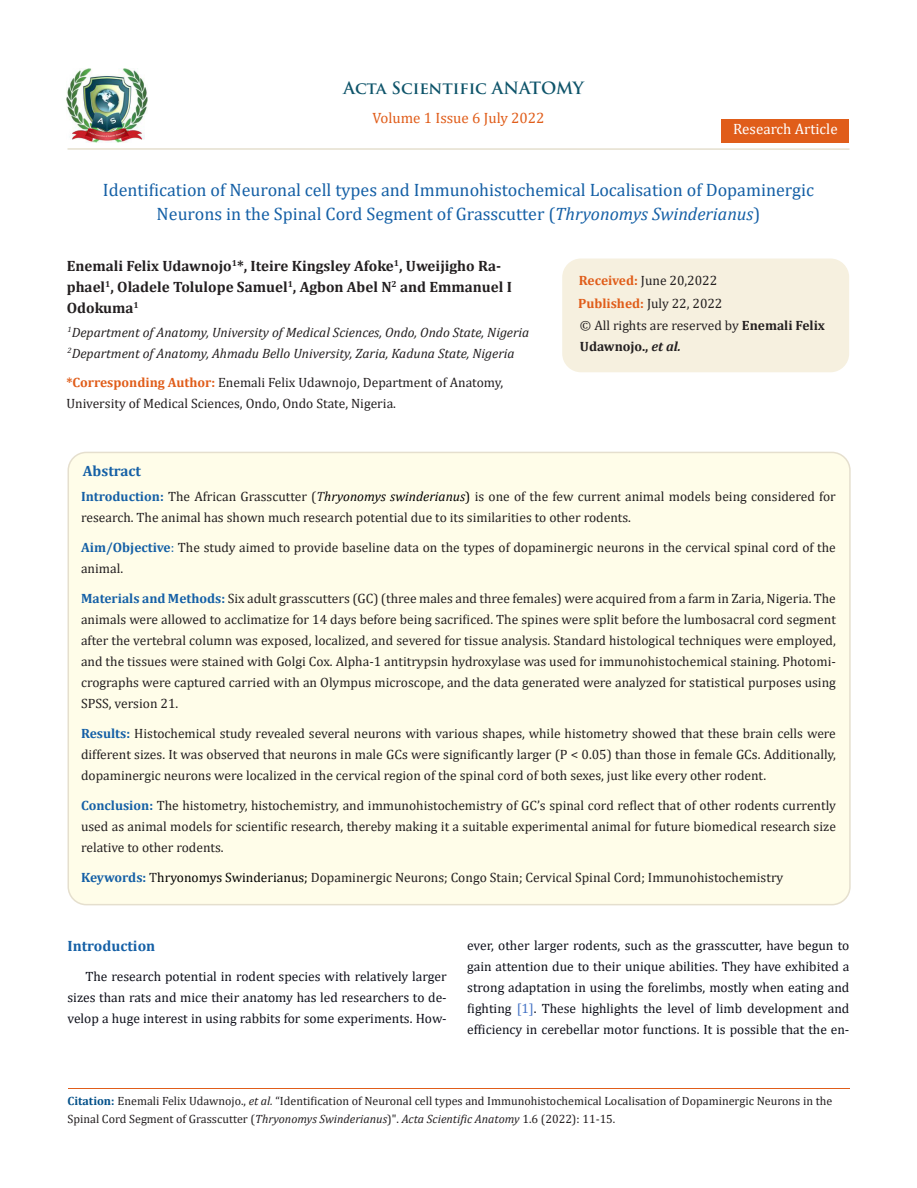
<style>
.page{position:relative;width:917px;height:1188px;background:#fff}
.page>*{position:absolute;margin:0;border:0;box-sizing:border-box;transform-origin:0 0}
.t1{font:18px/24px "Cambria";color:#1560a6;text-align:center}
.t2{font:700 16.5px "Trajan Pro";color:#0e546a}
.t3{font:700 15px/21px "Cambria";color:#231f20}
.t4{font:15px "Cambria";color:#e05d1a}
.Normal__Web{font:700 15px "Cambria";color:#1560a6}
.t5{font:15px "Cambria";color:#fff}
.t6{font:13.5px/21px "Cambria";color:#231f20}
.Normal__Web-2{font:13.5px/21px "Cambria";color:#0e101a;text-align:justify}
.t7{font:italic 13.5px "Cambria";color:#231f20}
.t8{font:12px/18px "Cambria";color:#231f20}
.s1{font-style:italic}
.s2{font-weight:700;color:#e05d1a}
.s3{font-weight:700}
.s4{font-weight:700;font-style:italic}
.s5{font-weight:700;color:#1560a6}
.s6{font-style:italic;color:#000}
.s7{color:#000}
.s8{color:#1560a6}
.s9{color:#4472c4}
.s10{font-weight:700;color:#035089}
</style>
<div class="page">
<img style="left:67px;top:68px;width:80px;height:74px">
<div style="left:721px;top:119px;width:128px;height:23px;background:#e05d1a"></div>
<div style="left:563px;top:259px;width:285px;height:113px;background:#f6f0df;border-radius:18px"></div>
<div style="left:562px;top:259px;width:287px;height:113px;border:2px solid #f6f0df;border-radius:18px"></div>
<div style="left:68px;top:452px;width:781px;height:453px;background:#fffde9;border-radius:18px"></div>
<div style="left:67px;top:452px;width:783px;height:453px;border:2px solid #e5dfce;border-radius:18px"></div>
<hr style="left:68px;top:1088px;width:781px;height:1px;background:#e05d1a">
<hr style="left:67px;top:148px;width:782px;height:2px;background:#e5dfce">
<p class="t2" style="left:343px;top:77px;width:242px">Acta Scientific ANATOMY</p>
<p class="t4" style="left:372px;top:109px;width:174px">Volume 1 Issue 6 July 2022</p>
<p class="t5" style="left:733px;top:120px;width:106px">Research Article</p>
<p class="t1" style="left:103px;top:178px;width:712px">Identification of Neuronal cell types and Immunohistochemical Localisation of Dopaminergic<br>Neurons in the Spinal Cord Segment of Grasscutter (<span class="s1">Thryonomys Swinderianus</span>)</p>
<p class="t3" style="left:67px;top:255px;width:447px">Enemali Felix Udawnojo<sup>1</sup>*, Iteire Kingsley Afoke<sup>1</sup>, Uweijigho Ra&shy;phael<sup>1</sup>, Oladele Tolulope Samuel<sup>1</sup>, Agbon Abel N<sup>2</sup> and Emmanuel I<br>Odokuma<sup>1</sup></p>
<p class="t7" style="left:67px;top:323px;width:463px"><sup>1</sup>Department of Anatomy, University of Medical Sciences, Ondo, Ondo State, Nigeria</p>
<p class="t7" style="left:67px;top:344px;width:448px"><sup>2</sup>Department of Anatomy, Ahmadu Bello University, Zaria, Kaduna State, Nigeria</p>
<p class="t6" style="left:66px;top:371px;width:438px"><span class="s2">*Corresponding Author:</span> Enemali Felix Udawnojo, Department of Anatomy,<br>University of Medical Sciences, Ondo, Ondo State, Nigeria.</p>
<p class="t6" style="left:579px;top:270px;width:140px"><span class="s2">Received:</span> June 20,2022</p>
<p class="t6" style="left:578px;top:293px;width:146px"><span class="s2">Published:</span> July 22, 2022</p>
<p class="t6" style="left:580px;top:315px;width:247px">© All rights are reserved by <span class="s3">Enemali Felix<br>Udawnojo.,</span> <span class="s4">et al.</span></p>
<p class="Normal__Web" style="left:83px;top:460px;width:60px">Abstract</p>
<p class="t6" style="left:81px;top:486px;width:756px"><span class="s5">Introduction:</span> The African Grasscutter (<span class="s1">T</span><span class="s6">hryonomys swinderianus</span><span class="s7">)</span> is one of the few current animal models being considered for research. The animal has shown much research potential due to its similarities to other rodents.</p>
<p class="t6" style="left:81px;top:537px;width:756px"><span class="s5">Aim/Objective</span><span class="s8">:</span> The study aimed to provide baseline data on the types of dopaminergic neurons in the cervical spinal cord of the animal.</p>
<p class="t6" style="left:81px;top:588px;width:756px;text-align:justify"><span class="s5">Materials and Methods:</span> Six adult grasscutters (GC) (three males and three females) were acquired from a farm in Zaria, Nigeria. The animals were allowed to acclimatize for 14 days before being sacrificed. The spines were split before the lumbosacral cord segment after the vertebral column was exposed, localized, and severed for tissue analysis. Standard histological techniques were employed, and the tissues were stained with Golgi Cox. Alpha-1 antitrypsin hydroxylase was used for immunohistochemical staining. Photomi&shy;crographs were captured carried with an Olympus microscope, and the data generated were analyzed for statistical purposes using SPSS, version 21.</p>
<p class="t6" style="left:81px;top:723px;width:756px;text-align:justify"><span class="s5">Results:</span> Histochemical study revealed several neurons with various shapes, while histometry showed that these brain cells were different sizes. It was observed that neurons in male GCs were significantly larger (P &lt; 0.05) than those in female GCs. Additionally, dopaminergic neurons were localized in the cervical region of the spinal cord of both sexes, just like every other rodent.</p>
<p class="t6" style="left:81px;top:795px;width:756px;text-align:justify"><span class="s5">Conclusion:</span> The histometry, histochemistry, and immunohistochemistry of GC’s spinal cord reflect that of other rodents currently used as animal models for scientific research, thereby making it a suitable experimental animal for future biomedical research size relative to other rodents.</p>
<p class="t6" style="left:81px;top:867px;width:703px"><span class="s5">Keywords:</span> T<span class="s7">hryonomys Swinderianus;</span> Dopaminergic Neurons; Congo Stain; Cervical Spinal Cord; Immunohistochemistry</p>
<p class="Normal__Web" style="left:67px;top:936px;width:89px">Introduction</p>
<p class="Normal__Web-2" style="left:67px;top:966px;width:381px;text-indent:18px">The research potential in rodent species with relatively larger sizes than rats and mice their anatomy has led researchers to de&shy;velop a huge interest in using rabbits for some experiments. How-</p>
<p class="Normal__Web-2" style="left:467px;top:935px;width:384px">ever, other larger rodents, such as the grasscutter, have begun to gain attention due to their unique abilities. They have exhibited a strong adaptation in using the forelimbs, mostly when eating and fighting <span class="s9">[1]</span>. These highlights the level of limb development and efficiency in cerebellar motor functions. It is possible that the en-</p>
<p class="t8" style="left:68px;top:1092px;width:766px"><span class="s10">Citation:</span> Enemali Felix Udawnojo., <span class="s1">et al.</span> “Identification of Neuronal cell types and Immunohistochemical Localisation of Dopaminergic Neurons in the<br>Spinal Cord Segment of Grasscutter (<span class="s1">Thryonomys Swinderianus</span>)". <span class="s1">Acta Scientific Anatomy</span> 1.6 (2022): 11-15.</p>
</div>
